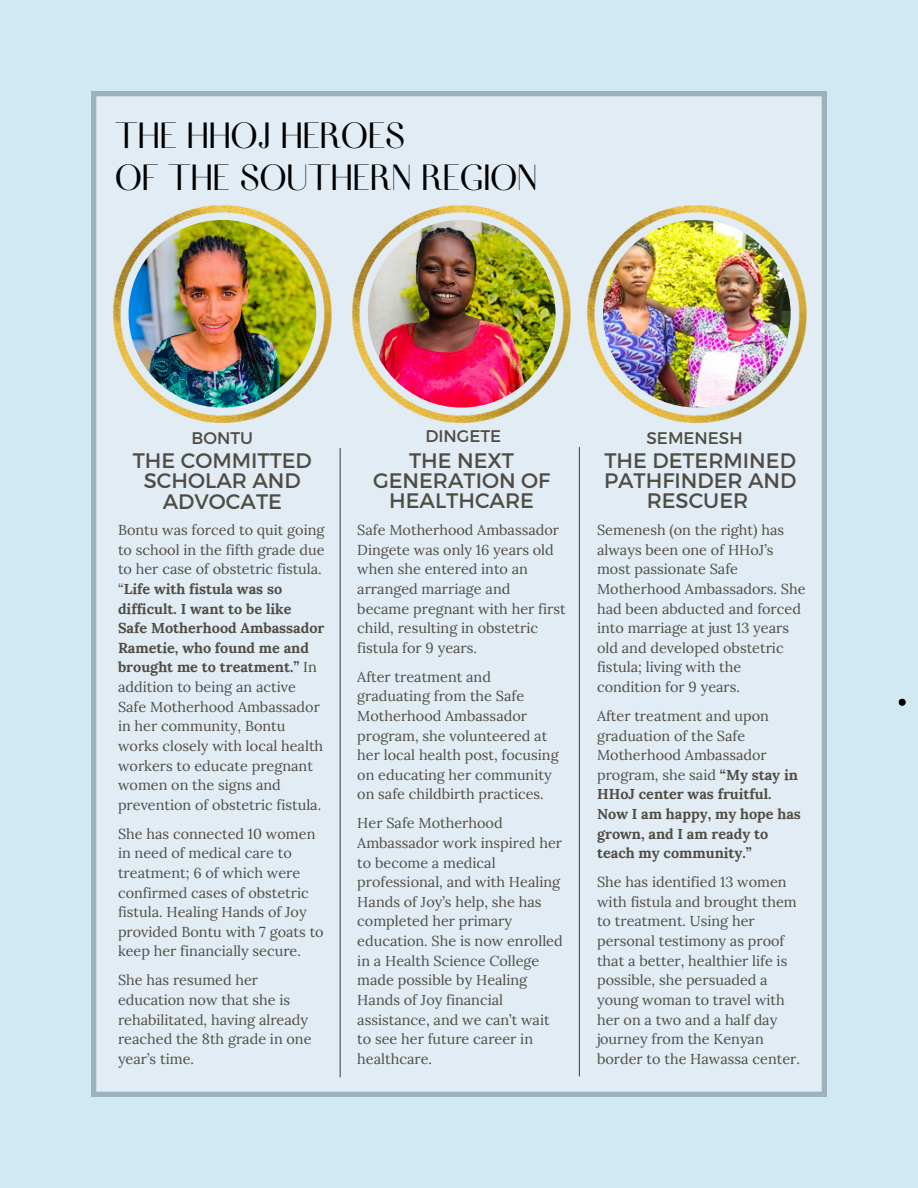
<style>
.page{position:relative;width:918px;height:1188px;background:#d1e9f3}
.page>*{position:absolute;margin:0;border:0;box-sizing:border-box;transform-origin:0 0}
.t1{font:48.75px/42.8px "Fiona";color:#000}
.t2{font:21px/20.2px "Montserrat";color:#504c44;text-align:center}
.t3{font:16.8px "Montserrat";color:#504c44}
.t4{font:14.4px/19.6px "Lora";color:#504c44}
.t5{font:700 14.4px/19.6px "Lora";color:#504c44}
.s1{font-weight:700}
.s2{font-weight:400}
</style>
<div class="page">
<div style="left:92px;top:92px;width:734px;height:1004px;background:#e1ecf4"></div>
<svg style="left:899px;top:699px;width:6px;height:7px"></svg>
<img style="left:353px;top:205px;width:218px;height:218px">
<img style="left:368px;top:220px;width:187px;height:188px;border-radius:50%">
<hr style="left:340px;top:448px;width:1px;height:629px;background:#504c44">
<img style="left:588px;top:205px;width:218px;height:218px">
<img style="left:603px;top:220px;width:188px;height:188px;border-radius:50%">
<hr style="left:579px;top:447px;width:1px;height:629px;background:#504c44">
<img style="left:113px;top:205px;width:219px;height:218px">
<img style="left:129px;top:220px;width:187px;height:188px;border-radius:50%">
<p class="t1" style="left:115px;top:111px;width:424px">THE HHOJ HEROES<br>OF THE SOUTHERN REGION</p>
<p class="t3" style="left:192px;top:427px;width:63px">BONTU</p>
<p class="t2" style="left:133px;top:450px;width:181px">THE COMMITTED<br>SCHOLAR AND<br>ADVOCATE</p>
<h3 class="t4" style="left:118px;top:520px;width:208px">Bontu was forced to quit going to school in the fifth grade due to her case of obstetric fistula. “<span class="s1">Life with fistula was so difficult. I want to be like</span></h3>
<h2 class="t4" style="left:118px;top:618px;width:208px"><span class="s1">Safe Motherhood Ambassador<br>Rametie, who found me and brought me to treatment.”</span> In addition to being an active<br>Safe Motherhood Ambassador in her community, Bontu works closely with local health workers to educate pregnant women on the signs and prevention of obstetric fistula.</h2>
<p class="t4" style="left:118px;top:824px;width:207px">She has connected 10 women in need of medical care to treatment; 6 of which were confirmed cases of obstetric fistula. Healing Hands of Joy provided Bontu with 7 goats to keep her financially secure.</p>
<p class="t4" style="left:118px;top:970px;width:195px">She has resumed her education now that she is rehabilitated, having already reached the 8th grade in one year’s time.</p>
<p class="t3" style="left:425px;top:425px;width:77px">DINGETE</p>
<h3 class="t3" style="left:647px;top:427px;width:98px">SEMENESH</h3>
<p class="t2" style="left:373px;top:449px;width:179px">THE NEXT<br>GENERATION OF<br>HEALTHCARE</p>
<p class="t2" style="left:604px;top:449px;width:194px">THE DETERMINED<br>PATHFINDER AND<br>RESCUER</p>
<p class="t4" style="left:357px;top:520px;width:210px">Safe Motherhood Ambassador<br>Dingete was only 16 years old when she entered into an arranged marriage and became pregnant with her first child, resulting in obstetric fistula for 9 years.</p>
<p class="t4" style="left:357px;top:667px;width:203px">After treatment and graduating from the Safe<br>Motherhood Ambassador program, she volunteered at her local health post, focusing on educating her community on safe childbirth practices.</p>
<p class="t4" style="left:357px;top:813px;width:207px">Her Safe Motherhood<br>Ambassador work inspired her to become a medical professional, and with Healing<br>Hands of Joy’s help, she has completed her primary education. She is now enrolled in a Health Science College made possible by Healing<br>Hands of Joy financial assistance, and we can’t wait to see her future career in healthcare.</p>
<h2 class="t4" style="left:597px;top:520px;width:210px">Semenesh (on the right) has always been one of HHoJ’s most passionate Safe<br>Motherhood Ambassadors. She had been abducted and forced into marriage at just 13 years old and developed obstetric fistula; living with the condition for 9 years.</h2>
<p class="t5" style="left:597px;top:706px;width:205px"><span class="s2">After treatment and upon graduation of the Safe<br>Motherhood Ambassador program, she said</span> “My stay in<br>HHoJ center was fruitful.<br>Now I am happy, my hope has grown, and I am ready to teach my community.”</p>
<p class="t4" style="left:597px;top:872px;width:204px">She has identified 13 women with fistula and brought them to treatment. Using her personal testimony as proof that a better, healthier life is possible, she persuaded a young woman to travel with her on a two and a half day journey from the Kenyan border to the Hawassa center.</p>
</div>
